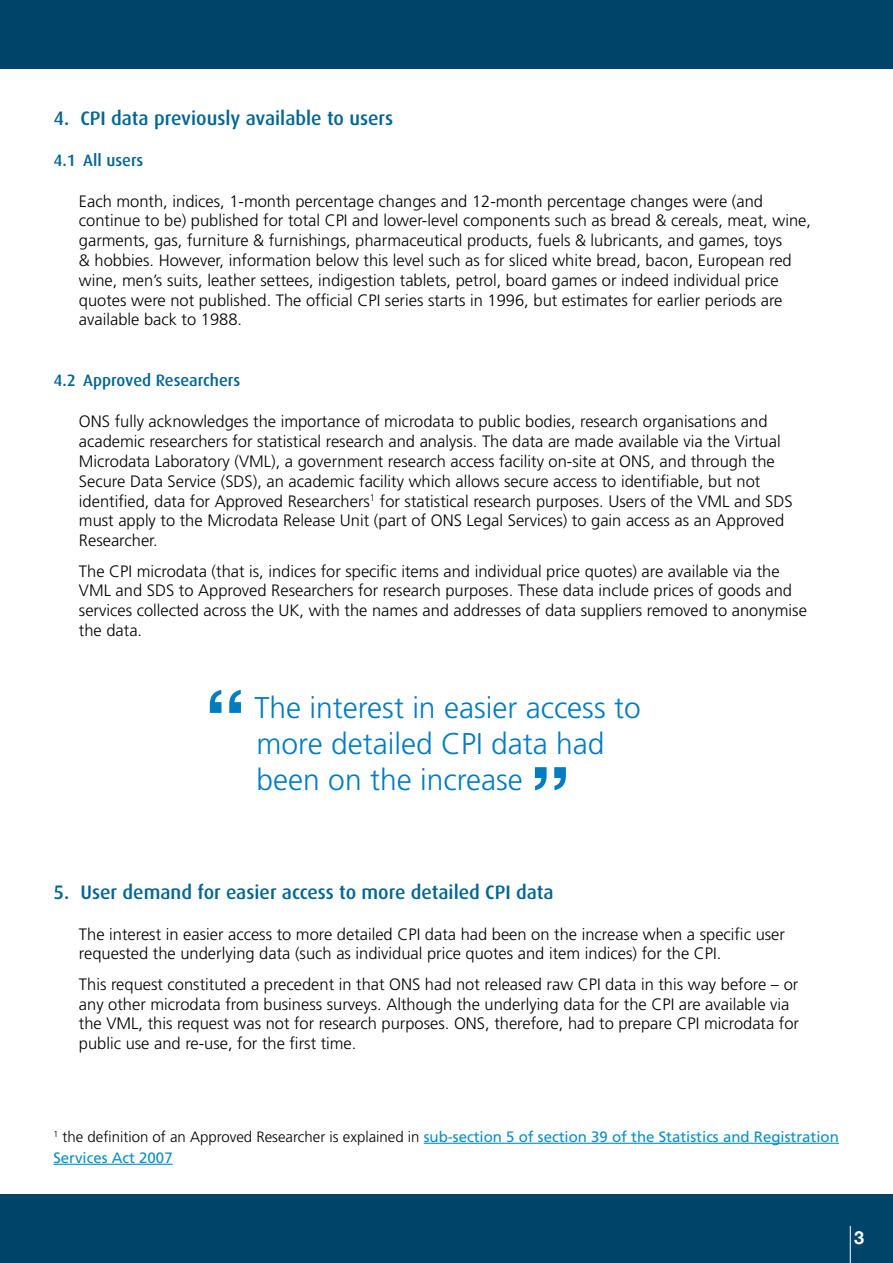
<style>
.page{position:relative;width:893px;height:1263px;background:#fff}
.page>*{position:absolute;margin:0;border:0;box-sizing:border-box;transform-origin:0 0}
.t1{font:700 84px "Helvetica";color:#007cc3}
.t2{font:300 30px/36px "Frutiger";color:#007cc3}
.t3{font:500 19.5px "Dax";color:#006594}
.t4{font:700 18px "Helvetica Neue";color:#fff}
.t5{font:300 16.5px/19.8px "Frutiger";color:#000}
.t6{font:500 16.5px "Dax";color:#006594}
.t7{font:15px/21px "Frutiger";color:#0890c8}
.s1{font-weight:300;color:#000}
</style>
<div class="page">
<div style="left:0;top:1195px;width:893px;height:68px;background:#00446a"></div>
<div style="left:0;top:0;width:893px;height:69px;background:#00446a"></div>
<hr style="left:850px;top:1226px;width:1px;height:37px;background:#fff">
<hr style="left:424px;top:1143px;width:415px;height:1px;background:#0890c8">
<hr style="left:53px;top:1164px;width:120px;height:1px;background:#0890c8">
<p class="t3" style="left:53px;top:107px;width:341px">4. CPI data previously available to users</p>
<p class="t6" style="left:53px;top:151px;width:92px">4.1 All users</p>
<p class="t5" style="left:79px;top:191px;width:733px">Each month, indices, 1-month percentage changes and 12-month percentage changes were (and continue to be) published for total CPI and lower-level components such as bread &amp; cereals, meat, wine, garments, gas, furniture &amp; furnishings, pharmaceutical products, fuels &amp; lubricants, and games, toys<br>&amp; hobbies. However, information below this level such as for sliced white bread, bacon, European red wine, men’s suits, leather settees, indigestion tablets, petrol, board games or indeed individual price quotes were not published. The official CPI series starts in 1996, but estimates for earlier periods are available back to 1988.</p>
<p class="t6" style="left:53px;top:371px;width:188px">4.2 Approved Researchers</p>
<p class="t5" style="left:79px;top:412px;width:715px">ONS fully acknowledges the importance of microdata to public bodies, research organisations and academic researchers for statistical research and analysis. The data are made available via the Virtual Microdata Laboratory (VML), a government research access facility on-site at ONS, and through the Secure Data Service (SDS), an academic facility which allows secure access to identifiable, but not identified, data for Approved Researchers<sup>1</sup> for statistical research purposes. Users of the VML and SDS must apply to the Microdata Release Unit (part of ONS Legal Services) to gain access as an Approved Researcher.</p>
<p class="t5" style="left:79px;top:561px;width:729px">The CPI microdata (that is, indices for specific items and individual price quotes) are available via the VML and SDS to Approved Researchers for research purposes. These data include prices of goods and services collected across the UK, with the names and addresses of data suppliers removed to anonymise the data.</p>
<h1 class="t1" style="left:204px;top:653px;width:43px">“</h1>
<h2 class="t2" style="left:254px;top:690px;width:388px">The interest in easier access to more detailed CPI data had been on the increase</h2>
<h1 class="t1" style="left:529px;top:730px;width:43px">”</h1>
<p class="t3" style="left:53px;top:881px;width:502px">5. User demand for easier access to more detailed CPI data</p>
<p class="t5" style="left:79px;top:924px;width:707px">The interest in easier access to more detailed CPI data had been on the increase when a specific user requested the underlying data (such as individual price quotes and item indices) for the CPI.</p>
<p class="t5" style="left:79px;top:974px;width:722px">This request constituted a precedent in that ONS had not released raw CPI data in this way before – or any other microdata from business surveys. Although the underlying data for the CPI are available via the VML, this request was not for research purposes. ONS, therefore, had to prepare CPI microdata for public use and re-use, for the first time.</p>
<p class="t7" style="left:53px;top:1126px;width:787px"><sup>1</sup> <span class="s1">the definition of an Approved Researcher is explained in</span> sub-section 5 of section 39 of the Statistics and Registration<br>Services Act 2007</p>
<p class="t4" style="left:854px;top:1221px;width:12px">3</p>
</div>
